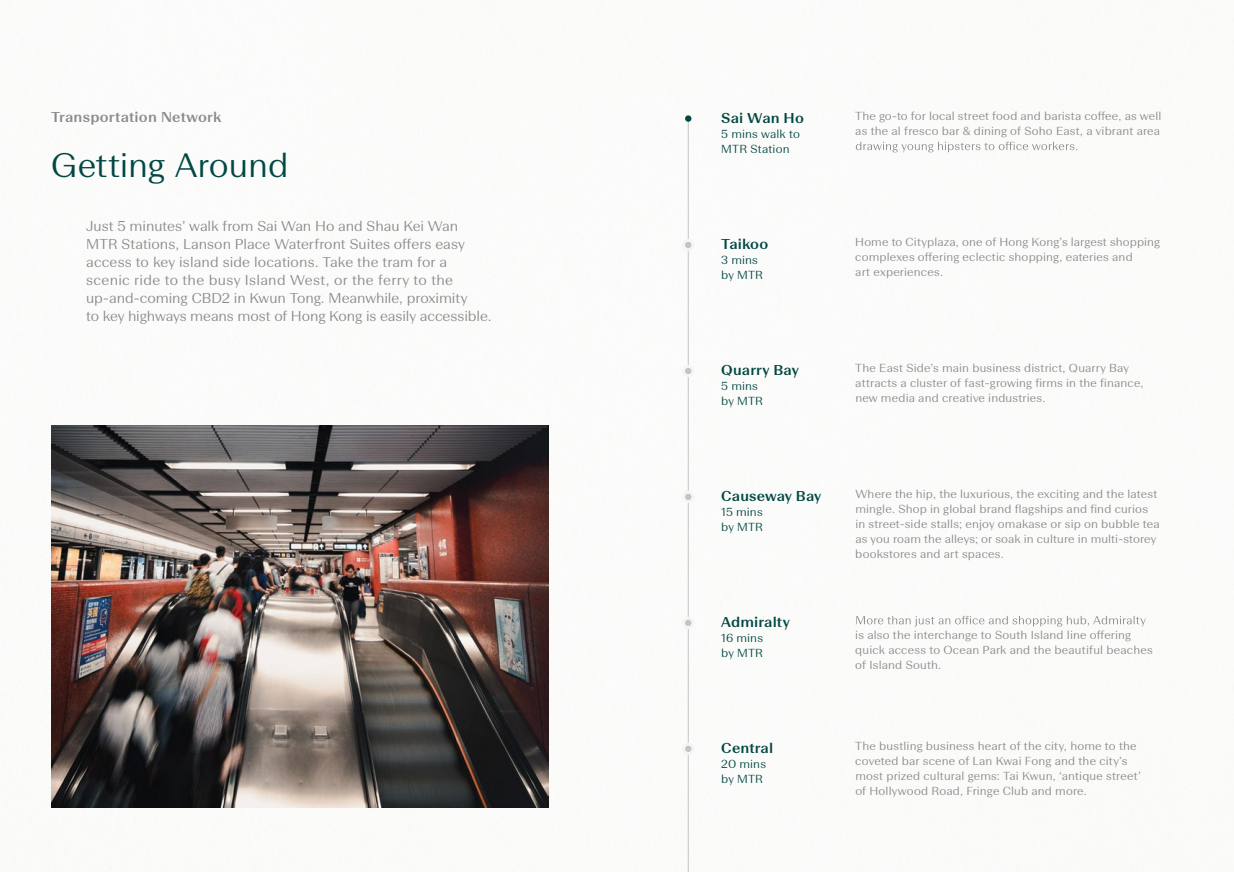
<style>
.page{position:relative;width:1234px;height:872px;background:#fff}
.page>*{position:absolute;margin:0;border:0;box-sizing:border-box;transform-origin:0 0}
.t1{font:300 33.75px "Beausite Fit";color:#014843}
.t2{font:300 14.25px/18px "Beausite Fit";color:#8a8a8a}
.t3{font:500 14.25px "Beausite Fit";letter-spacing:.005em;color:#014843}
.t4{font:500 14.25px "Beausite Fit";letter-spacing:.015em;color:#8a8a8a}
.t5{font:300 11.7px/15px "Beausite Fit";letter-spacing:.015em;color:#8a8a8a}
.t6{font:300 11.7px/15px "Beausite Fit";letter-spacing:.015em;color:#014843}
</style>
<div class="page">
<svg style="left:855px;top:142px;width:220px;height:10px"></svg>
<svg style="left:856px;top:616px;width:289px;height:10px"></svg>
<img style="left:51px;top:425px;width:498px;height:382px">
<hr style="left:687px;top:119px;width:1px;height:753px;background:#c5c4c4">
<div style="left:685px;top:115px;width:6px;height:7px;background:#014843;border-radius:50%"></div>
<div style="left:683px;top:240px;width:9px;height:10px;background:#c5c4c4;border-radius:50%"></div>
<div style="left:682px;top:239px;width:12px;height:12px;border:3px solid #f5f5f3;border-radius:50%"></div>
<div style="left:683px;top:366px;width:9px;height:10px;background:#c5c4c4;border-radius:50%"></div>
<div style="left:682px;top:365px;width:12px;height:12px;border:3px solid #f5f5f3;border-radius:50%"></div>
<div style="left:683px;top:492px;width:9px;height:9px;background:#c5c4c4;border-radius:50%"></div>
<div style="left:682px;top:491px;width:12px;height:12px;border:3px solid #f5f5f3;border-radius:50%"></div>
<div style="left:683px;top:618px;width:9px;height:9px;background:#c5c4c4;border-radius:50%"></div>
<div style="left:682px;top:616px;width:12px;height:13px;border:3px solid #f5f5f3;border-radius:50%"></div>
<div style="left:683px;top:744px;width:9px;height:9px;background:#c5c4c4;border-radius:50%"></div>
<div style="left:682px;top:742px;width:12px;height:13px;border:3px solid #f5f5f3;border-radius:50%"></div>
<p class="t4" style="left:51px;top:107px;width:172px">Transportation Network</p>
<h1 class="t1" style="left:51px;top:142px;width:239px">Getting Around</h1>
<p class="t2" style="left:86px;top:216px;width:407px">Just 5 minutes’ walk from Sai Wan Ho and Shau Kei Wan MTR Stations, Lanson Place Waterfront Suites offers easy access to key island side locations. Take the tram for a scenic ride to the busy Island West, or the ferry to the up-and-coming CBD2 in Kwun Tong. Meanwhile, proximity<br>to key highways means most of Hong Kong is easily accessible.</p>
<p class="t3" style="left:721px;top:108px;width:84px">Sai Wan Ho</p>
<p class="t6" style="left:721px;top:126px;width:80px">5 mins walk to<br>MTR Station</p>
<p class="t3" style="left:721px;top:234px;width:48px">Taikoo</p>
<p class="t6" style="left:721px;top:252px;width:43px">3 mins by MTR</p>
<p class="t3" style="left:721px;top:360px;width:79px">Quarry Bay</p>
<p class="t6" style="left:721px;top:378px;width:43px">5 mins by MTR</p>
<p class="t3" style="left:721px;top:486px;width:101px">Causeway Bay</p>
<p class="t6" style="left:721px;top:504px;width:43px">15 mins by MTR</p>
<p class="t3" style="left:721px;top:612px;width:70px">Admiralty</p>
<p class="t6" style="left:721px;top:630px;width:43px">16 mins by MTR</p>
<p class="t3" style="left:721px;top:738px;width:53px">Central</p>
<p class="t6" style="left:721px;top:756px;width:46px">20 mins by MTR</p>
<p class="t5" style="left:855px;top:108px;width:307px">The go-to for local street food and barista coffee, as well as the al fresco bar &amp; dining of Soho East, a vibrant area</p>
<p class="t5" style="left:855px;top:234px;width:306px">Home to Cityplaza, one of Hong Kong’s largest shopping complexes offering eclectic shopping, eateries and<br>art experiences.</p>
<p class="t5" style="left:855px;top:360px;width:290px">The East Side’s main business district, Quarry Bay attracts a cluster of fast-growing firms in the finance, new media and creative industries.</p>
<p class="t5" style="left:855px;top:486px;width:306px">Where the hip, the luxurious, the exciting and the latest mingle. Shop in global brand flagships and find curios in street-side stalls; enjoy omakase or sip on bubble tea as you roam the alleys; or soak in culture in multi-storey bookstores and art spaces.</p>
<p class="t5" style="left:855px;top:627px;width:299px">is also the interchange to South Island line offering quick access to Ocean Park and the beautiful beaches of Island South.</p>
<p class="t5" style="left:855px;top:738px;width:287px">The bustling business heart of the city, home to the coveted bar scene of Lan Kwai Fong and the city’s most prized cultural gems: Tai Kwun, ‘antique street’ of Hollywood Road, Fringe Club and more.</p>
</div>
